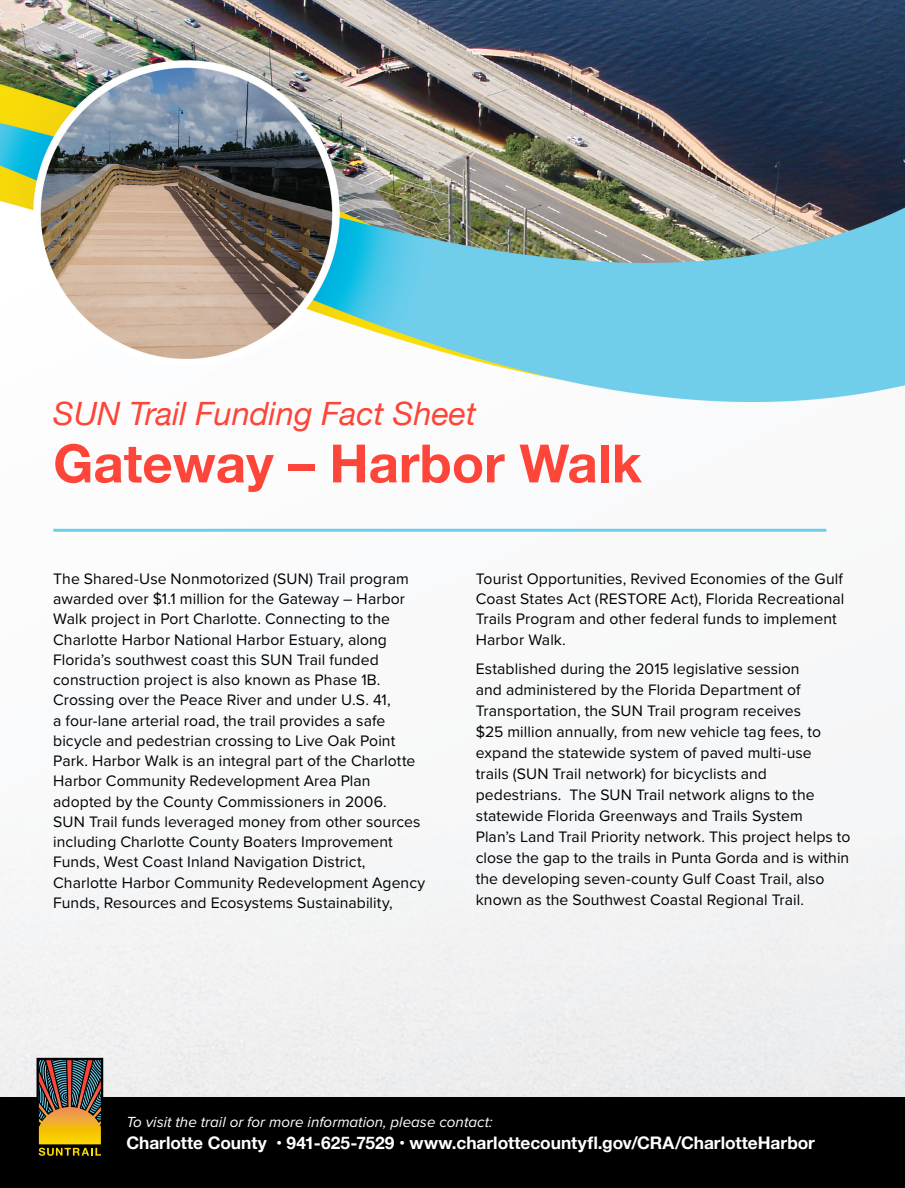
<style>
.page{position:relative;width:905px;height:1188px;background:#fff}
.page>*{position:absolute;margin:0;border:0;box-sizing:border-box;transform-origin:0 0}
.Subheading_1{font:700 52.8px "Helvetica Neue";color:#fd4539}
.t1{font:italic 32.1px "Helvetica Neue";color:#fd4539}
.Contact_Info{font:700 17.4px "Helvetica Neue";color:#fff}
.t2{font:15.75px/20.2px "Proxima Nova";letter-spacing:.005em;color:#000}
.Paragraph_Italic{font:italic 15.15px "Proxima Nova";color:#fff}
</style>
<div class="page">
<img style="left:0;top:0;width:904px;height:1097px">
<hr style="left:53px;top:529px;width:773px;height:3px;background:#6ccfeb">
<div style="left:0;top:1097px;width:904px;height:91px;background:#000"></div>
<svg style="left:37px;top:1058px;width:66px;height:98px;background:#7f6730"></svg>
<p class="t1" style="left:53px;top:390px;width:424px">SUN Trail Funding Fact Sheet</p>
<h1 class="Subheading_1" style="left:53px;top:422px;width:590px">Gateway – Harbor Walk</h1>
<p class="t2" style="left:53px;top:568px;width:373px">The Shared-Use Nonmotorized (SUN) Trail program awarded over $1.1 million for the Gateway – Harbor Walk project in Port Charlotte. Connecting to the Charlotte Harbor National Harbor Estuary, along Florida’s southwest coast this SUN Trail funded construction project is also known as Phase 1B.<br>Crossing over the Peace River and under U.S. 41,<br>a four-lane arterial road, the trail provides a safe bicycle and pedestrian crossing to Live Oak Point Park. Harbor Walk is an integral part of the Charlotte Harbor Community Redevelopment Area Plan adopted by the County Commissioners in 2006.<br>SUN Trail funds leveraged money from other sources including Charlotte County Boaters Improvement Funds, West Coast Inland Navigation District, Charlotte Harbor Community Redevelopment Agency Funds, Resources and Ecosystems Sustainability,</p>
<p class="t2" style="left:475px;top:568px;width:370px">Tourist Opportunities, Revived Economies of the Gulf Coast States Act (RESTORE Act), Florida Recreational Trails Program and other federal funds to implement Harbor Walk.</p>
<p class="t2" style="left:475px;top:657px;width:376px;line-height:21px">Established during the 2015 legislative session<br>and administered by the Florida Department of Transportation, the SUN Trail program receives<br>$25 million annually, from new vehicle tag fees, to expand the statewide system of paved multi-use<br>trails (SUN Trail network) for bicyclists and pedestrians. The SUN Trail network aligns to the statewide Florida Greenways and Trails System<br>Plan’s Land Trail Priority network. This project helps to close the gap to the trails in Punta Gorda and is within the developing seven-county Gulf Coast Trail, also known as the Southwest Coastal Regional Trail.</p>
<p class="Paragraph_Italic" style="left:126px;top:1111px;width:368px">To visit the trail or for more information, please contact:</p>
<p class="Contact_Info" style="left:126px;top:1130px;width:690px">Charlotte County • 941-625-7529 • www.charlottecountyfl.gov/CRA/CharlotteHarbor</p>
</div>
